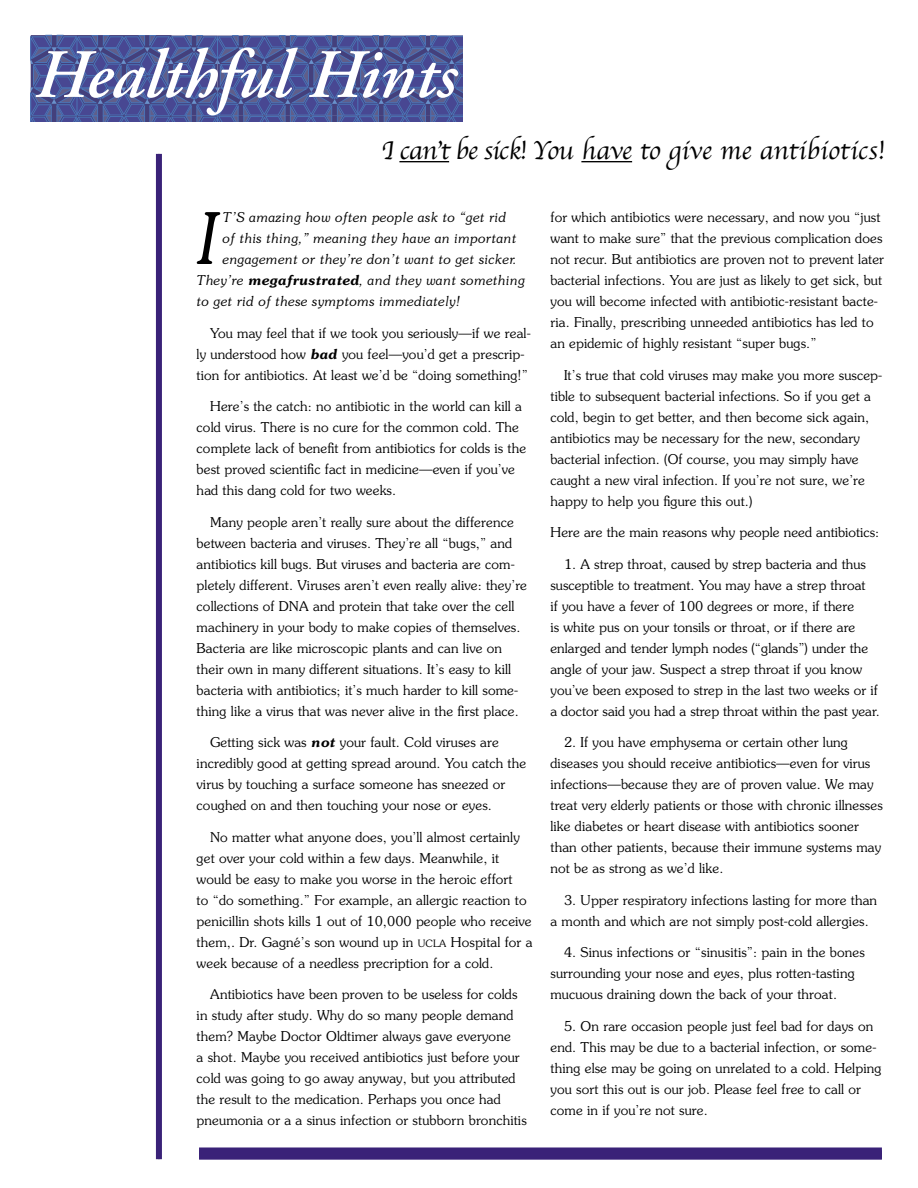
<style>
.page{position:relative;width:918px;height:1188px;background:#fff}
.page>*{position:absolute;margin:0;border:0;box-sizing:border-box;transform-origin:0 0}
.t1{font:italic 300 70.95px "Souvenir";color:#000}
.t2{font:italic 600 69px "Adobe Garamond";color:#fff}
.t3{font:27px "Apple Chancery";letter-spacing:.005em;color:#000}
.t4{font:300 13.5px/21px "Souvenir";letter-spacing:.01em;color:#000}
.t5{font:italic 300 13.5px "Souvenir";letter-spacing:.01em;color:#000}
.s1{font-weight:600}
.s2{font-weight:600;font-style:italic}
.s3{font-size:10.2px}
</style>
<div class="page">
<svg style="left:30px;top:34px;width:433px;height:87px;background:#4d5898"></svg>
<div style="left:199px;top:1147px;width:682px;height:12px;background:#3a2278"></div>
<div style="left:156px;top:154px;width:6px;height:1005px;background:#3a2278"></div>
<hr style="left:399px;top:161px;width:50px;height:1px;background:#000">
<hr style="left:581px;top:161px;width:51px;height:1px;background:#000">
<h2 class="t2" style="left:32px;top:37px;width:423px">Healthful Hints</h2>
<h3 class="t3" style="left:382px;top:129px;width:505px">I can’t be sick! You have to give me antibiotics!</h3>
<h1 class="t1" style="left:197px;top:195px;width:23px">I</h1>
<p class="t5" style="left:223px;top:209px;width:285px">T’S amazing how often people ask to “get rid</p>
<p class="t5" style="left:223px;top:230px;width:296px">of this thing,” meaning they have an important</p>
<p class="t5" style="left:223px;top:251px;width:296px">engagement or they’re don’t want to get sicker.</p>
<p class="t5" style="left:197px;top:272px;width:330px">They’re <span class="s1">megafrustrated</span>, and they want something</p>
<p class="t5" style="left:197px;top:293px;width:265px">to get rid of these symptoms immediately!</p>
<p class="t4" style="left:197px;top:322px;width:336px;text-indent:14px">You may feel that if we took you seriously—if we real&shy;ly understood how <span class="s2">bad</span> you feel—you’d get a prescrip&shy;tion for antibiotics. At least we’d be “doing something!”</p>
<p class="t4" style="left:197px;top:395px;width:331px;text-indent:14px">Here’s the catch: no antibiotic in the world can kill a cold virus. There is no cure for the common cold. The complete lack of benefit from antibiotics for colds is the best proved scientific fact in medicine—even if you’ve had this dang cold for two weeks.</p>
<p class="t4" style="left:197px;top:511px;width:332px;text-indent:14px">Many people aren’t really sure about the difference between bacteria and viruses. They’re all “bugs,” and antibiotics kill bugs. But viruses and bacteria are com&shy;pletely different. Viruses aren’t even really alive: they’re collections of DNA and protein that take over the cell machinery in your body to make copies of themselves.<br>Bacteria are like microscopic plants and can live on their own in many different situations. It’s easy to kill bacteria with antibiotics; it’s much harder to kill some&shy;thing like a virus that was never alive in the first place.</p>
<p class="t4" style="left:197px;top:731px;width:331px;text-indent:14px">Getting sick was <span class="s2">not</span> your fault. Cold viruses are incredibly good at getting spread around. You catch the virus by touching a surface someone has sneezed or coughed on and then touching your nose or eyes.</p>
<p class="t4" style="left:197px;top:826px;width:337px;text-indent:14px">No matter what anyone does, you’ll almost certainly get over your cold within a few days. Meanwhile, it would be easy to make you worse in the heroic effort<br>to “do something.” For example, an allergic reaction to penicillin shots kills 1 out of 10,000 people who receive them,. Dr. Gagné’s son wound up in <span class="s3">UCLA</span> Hospital for a week because of a needless precription for a cold.</p>
<p class="t4" style="left:197px;top:983px;width:332px;text-indent:14px">Antibiotics have been proven to be useless for colds in study after study. Why do so many people demand them? Maybe Doctor Oldtimer always gave everyone<br>a shot. Maybe you received antibiotics just before your cold was going to go away anyway, but you attributed the result to the medication. Perhaps you once had pneumonia or a a sinus infection or stubborn bronchitis</p>
<p class="t4" style="left:551px;top:206px;width:335px">for which antibiotics were necessary, and now you “just want to make sure” that the previous complication does not recur. But antibiotics are proven not to prevent later bacterial infections. You are just as likely to get sick, but you will become infected with antibiotic-resistant bacte&shy;ria. Finally, prescribing unneeded antibiotics has led to an epidemic of highly resistant “super bugs.”</p>
<p class="t4" style="left:551px;top:364px;width:333px;text-indent:14px">It’s true that cold viruses may make you more suscep&shy;tible to subsequent bacterial infections. So if you get a cold, begin to get better, and then become sick again, antibiotics may be necessary for the new, secondary bacterial infection. (Of course, you may simply have caught a new viral infection. If you’re not sure, we’re happy to help you figure this out.)</p>
<p class="t4" style="left:551px;top:521px;width:330px">Here are the main reasons why people need antibiotics:</p>
<p class="t4" style="left:551px;top:553px;width:331px;text-indent:14px">1. A strep throat, caused by strep bacteria and thus susceptible to treatment. You may have a strep throat<br>if you have a fever of 100 degrees or more, if there<br>is white pus on your tonsils or throat, or if there are enlarged and tender lymph nodes (“glands”) under the angle of your jaw. Suspect a strep throat if you know you’ve been exposed to strep in the last two weeks or if a doctor said you had a strep throat within the past year.</p>
<p class="t4" style="left:551px;top:731px;width:334px;text-indent:14px">2. If you have emphysema or certain other lung diseases you should receive antibiotics—even for virus infections—because they are of proven value. We may treat very elderly patients or those with chronic illnesses like diabetes or heart disease with antibiotics sooner than other patients, because their immune systems may not be as strong as we’d like.</p>
<p class="t4" style="left:551px;top:889px;width:328px;text-indent:14px">3. Upper respiratory infections lasting for more than a month and which are not simply post-cold allergies.</p>
<p class="t4" style="left:551px;top:941px;width:316px;text-indent:14px">4. Sinus infections or “sinusitis”: pain in the bones surrounding your nose and eyes, plus rotten-tasting mucuous draining down the back of your throat.</p>
<p class="t4" style="left:551px;top:1015px;width:332px;text-indent:14px">5. On rare occasion people just feel bad for days on end. This may be due to a bacterial infection, or some&shy;thing else may be going on unrelated to a cold. Helping you sort this out is our job. Please feel free to call or come in if you’re not sure.</p>
</div>
